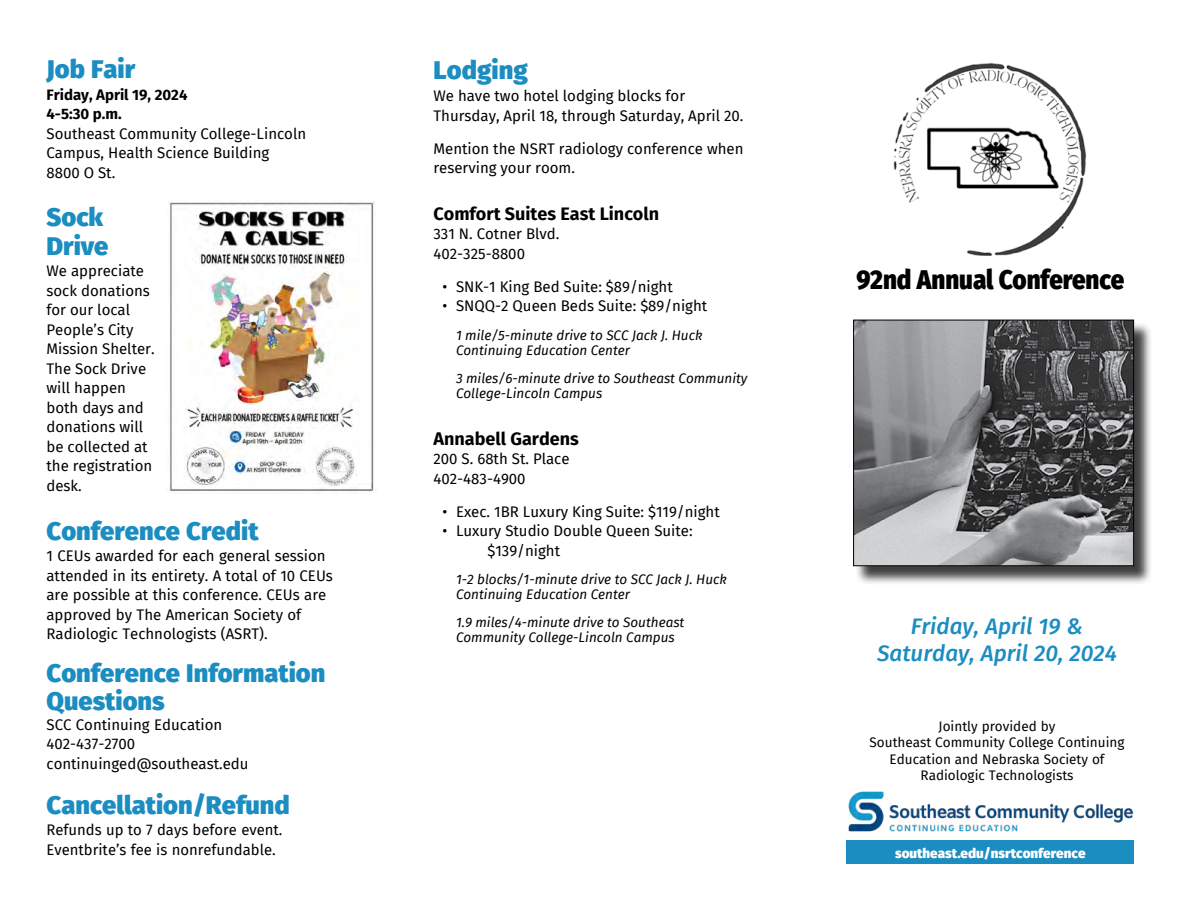
<style>
.page{position:relative;width:1188px;height:918px;background:#fff}
.page>*{position:absolute;margin:0;border:0;box-sizing:border-box;transform-origin:0 0}
.t1{font:800 27px "Fira Sans";color:#000;scale:.9 1}
.Header2{font:800 25.5px/28.5px "Fira Sans";color:#1c8dc1}
.t2{font:italic 500 22.5px/27px "Fira Sans";color:#1c8dc1;text-align:center}
.t3{font:700 18px "Fira Sans";color:#000}
.t4{font:15px/19.5px "Fira Sans";color:#000}
.t5{font:italic 13.5px/15px "Fira Sans";color:#000}
.t6{font:13.5px/16.2px "Fira Sans";color:#000;text-align:center}
.t7{font:800 13.5px "Fira Sans";color:#fff}
.s1{font-weight:700}
</style>
<div class="page">
<img style="left:893px;top:62px;width:194px;height:194px">
<div style="left:855px;top:321px;width:298px;height:264px;background:#000;opacity:.75"></div>
<svg style="left:853px;top:319px;width:281px;height:247px;background:#767779"></svg>
<div style="left:847px;top:840px;width:287px;height:24px;background:#1c8dc1"></div>
<img style="left:848px;top:791px;width:286px;height:41px">
<img style="left:169px;top:201px;width:208px;height:293px">
<p class="Header2" style="left:46px;top:52px;width:90px">Job Fair</p>
<p class="t4" style="left:46px;top:84px;width:261px"><span class="s1">Friday, April 19, 2024<br>4-5:30 p.m.<br></span>Southeast Community College-Lincoln<br>Campus, Health Science Building<br>8800 O St.</p>
<p class="Header2" style="left:46px;top:201px;width:63px">Sock<br>Drive</p>
<p class="t4" style="left:46px;top:261px;width:110px">We appreciate sock donations for our local<br>People’s City<br>Mission Shelter.<br>The Sock Drive will happen both days and donations will be collected at the registration desk.</p>
<p class="Header2" style="left:46px;top:514px;width:214px">Conference Credit</p>
<p class="t4" style="left:46px;top:546px;width:288px">1 CEUs awarded for each general session attended in its entirety. A total of 10 CEUs are possible at this conference. CEUs are approved by The American Society of Radiologic Technologists (ASRT).</p>
<p class="Header2" style="left:46px;top:656px;width:280px">Conference Information<br>Questions</p>
<p class="t4" style="left:46px;top:714px;width:177px">SCC Continuing Education</p>
<p class="t4" style="left:46px;top:734px;width:90px">402-437-2700</p>
<p class="t4" style="left:46px;top:753px;width:204px">continuinged@southeast.edu</p>
<p class="Header2" style="left:46px;top:788px;width:245px">Cancellation/Refund</p>
<p class="t4" style="left:46px;top:820px;width:237px">Refunds up to 7 days before event.<br>Eventbrite’s fee is nonrefundable.</p>
<p class="Header2" style="left:434px;top:54px;width:96px">Lodging</p>
<p class="t4" style="left:434px;top:86px;width:312px">We have two hotel lodging blocks for<br>Thursday, April 18, through Saturday, April 20.</p>
<p class="t4" style="left:434px;top:138px;width:312px">Mention the NSRT radiology conference when reserving your room.</p>
<p class="t3" style="left:434px;top:198px;width:227px">Comfort Suites East Lincoln</p>
<p class="t4" style="left:433px;top:224px;width:128px">331 N. Cotner Blvd.<br>402-325-8800</p>
<p class="t4" style="left:442px;top:276px;width:232px">• SNK-1 King Bed Suite: $89/night</p>
<p class="t4" style="left:442px;top:296px;width:266px">• SNQQ-2 Queen Beds Suite: $89/night</p>
<p class="t5" style="left:456px;top:327px;width:248px">1 mile/5-minute drive to SCC Jack J. Huck<br>Continuing Education Center</p>
<p class="t5" style="left:456px;top:370px;width:293px">3 miles/6-minute drive to Southeast Community<br>College-Lincoln Campus</p>
<p class="t3" style="left:434px;top:423px;width:147px">Annabell Gardens</p>
<p class="t4" style="left:434px;top:449px;width:138px">200 S. 68th St. Place<br>402-483-4900</p>
<p class="t4" style="left:442px;top:501px;width:279px">• Exec. 1BR Luxury King Suite: $119/night</p>
<p class="t4" style="left:488px;top:521px;width:207px;text-indent:-45px">• Luxury Studio Double Queen Suite: $139/night</p>
<p class="t5" style="left:456px;top:571px;width:272px">1-2 blocks/1-minute drive to SCC Jack J. Huck<br>Continuing Education Center</p>
<p class="t5" style="left:456px;top:615px;width:230px">1.9 miles/4-minute drive to Southeast<br>Community College-Lincoln Campus</p>
<p class="t1" style="left:856px;top:256px;width:299px">92nd Annual Conference</p>
<p class="t2" style="left:877px;top:611px;width:241px">Friday, April 19 &amp;<br>Saturday, April 20, 2024</p>
<p class="t6" style="left:870px;top:718px;width:256px">Jointly provided by<br>Southeast Community College Continuing<br>Education and Nebraska Society of<br>Radiologic Technologists</p>
<p class="t7" style="left:895px;top:842px;width:192px">southeast.edu/nsrtconference</p>
</div>
